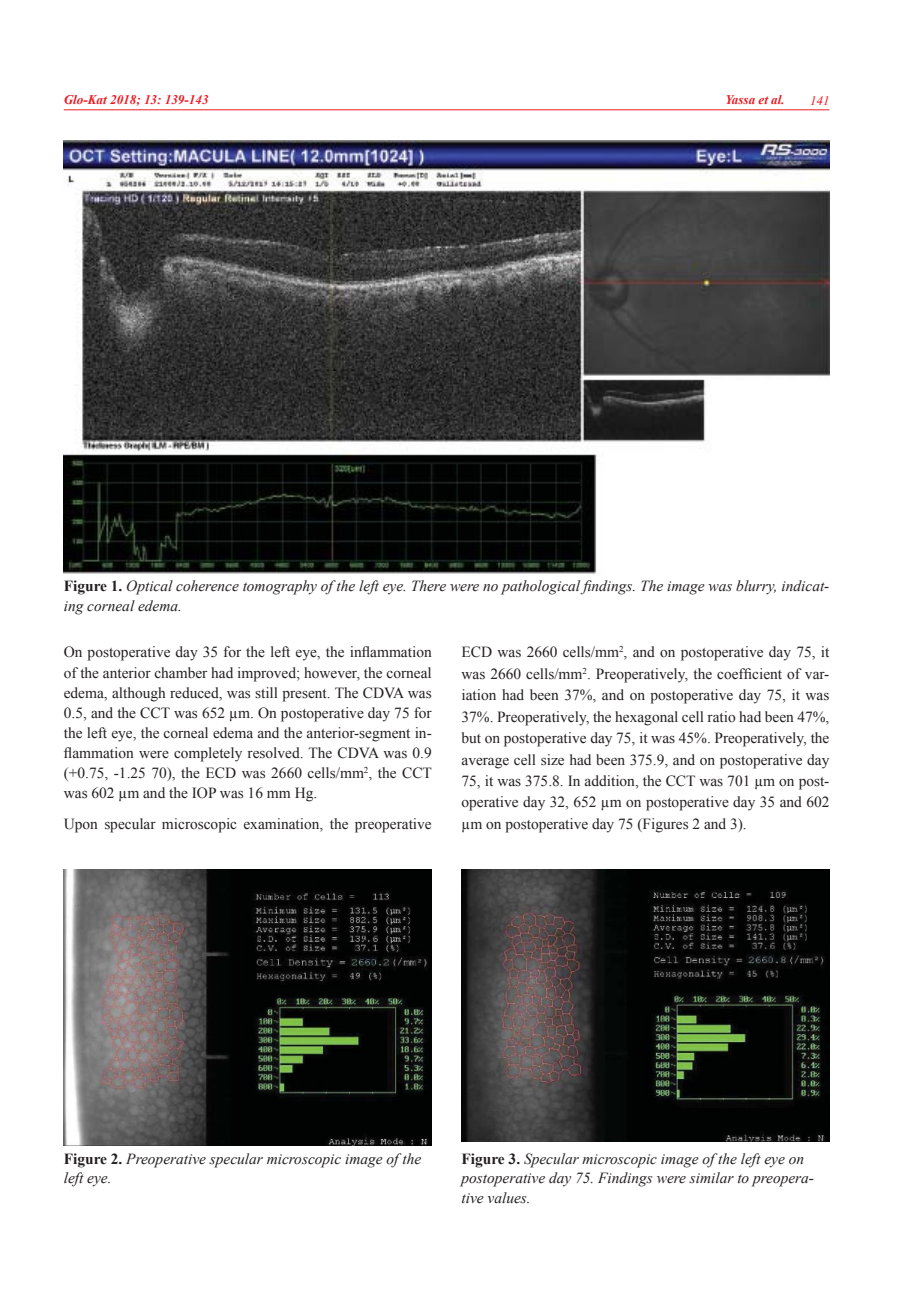
<style>
.page{position:relative;width:906px;height:1289px;background:#fff}
.page>*{position:absolute;margin:0;border:0;box-sizing:border-box;transform-origin:0 0}
.t1{font:15.3px/21.5px "Times New Roman";color:#231f20;text-align:justify}
.t2{font:italic 15.3px/19.8px "Times New Roman";color:#231f20}
.t3{font:italic 700 13.2px "Times New Roman";color:#ed1c24}
.t4{font:italic 12.75px "Times";color:#ed1c24}
.s1{font-weight:700;font-style:normal}
</style>
<div class="page">
<hr style="left:64px;top:109px;width:765px;height:1px;background:#ed1c24">
<img style="left:64px;top:140px;width:765px;height:434px">
<img style="left:64px;top:870px;width:368px;height:275px">
<img style="left:461px;top:870px;width:368px;height:271px">
<p class="t3" style="left:64px;top:92px;width:146px">Glo-Kat 2018; 13: 139-143</p>
<p class="t3" style="left:725px;top:92px;width:61px">Yassa et al.</p>
<p class="t4" style="left:810px;top:95px;width:21px">141</p>
<p class="t2" style="left:64px;top:576px;width:767px"><span class="s1">Figure 1.</span> Optical coherence tomography of the left eye. There were no pathological findings. The image was blurry, indicat&shy;ing corneal edema.</p>
<p class="t1" style="left:64px;top:642px;width:370px;line-height:20.1px">On postoperative day 35 for the left eye, the inflammation of the anterior chamber had improved; however, the corneal edema, although reduced, was still present. The CDVA was 0.5, and the CCT was 652 μm. On postoperative day 75 for the left eye, the corneal edema and the anterior-segment in&shy;flammation were completely resolved. The CDVA was 0.9 (+0.75, -1.25 70), the ECD was 2660 cells/mm<sup>2</sup>, the CCT was 602 μm and the IOP was 16 mm Hg.</p>
<p class="t1" style="left:64px;top:813px;width:369px">Upon specular microscopic examination, the preoperative</p>
<p class="t1" style="left:461px;top:641px;width:369px">ECD was 2660 cells/mm<sup>2</sup>, and on postoperative day 75, it was 2660 cells/mm<sup>2</sup>. Preoperatively, the coefficient of var&shy;iation had been 37%, and on postoperative day 75, it was 37%. Preoperatively, the hexagonal cell ratio had been 47%, but on postoperative day 75, it was 45%. Preoperatively, the average cell size had been 375.9, and on postoperative day 75, it was 375.8. In addition, the CCT was 701 μm on post&shy;operative day 32, 652 μm on postoperative day 35 and 602 μm on postoperative day 75 (Figures 2 and 3).</p>
<p class="t2" style="left:64px;top:1148px;width:359px"><span class="s1">Figure 2.</span> Preoperative specular microscopic image of the left eye.</p>
<p class="t2" style="left:461px;top:1148px;width:354px"><span class="s1">Figure 3.</span> Specular microscopic image of the left eye on postoperative day 75. Findings were similar to preopera&shy;tive values.</p>
</div>
